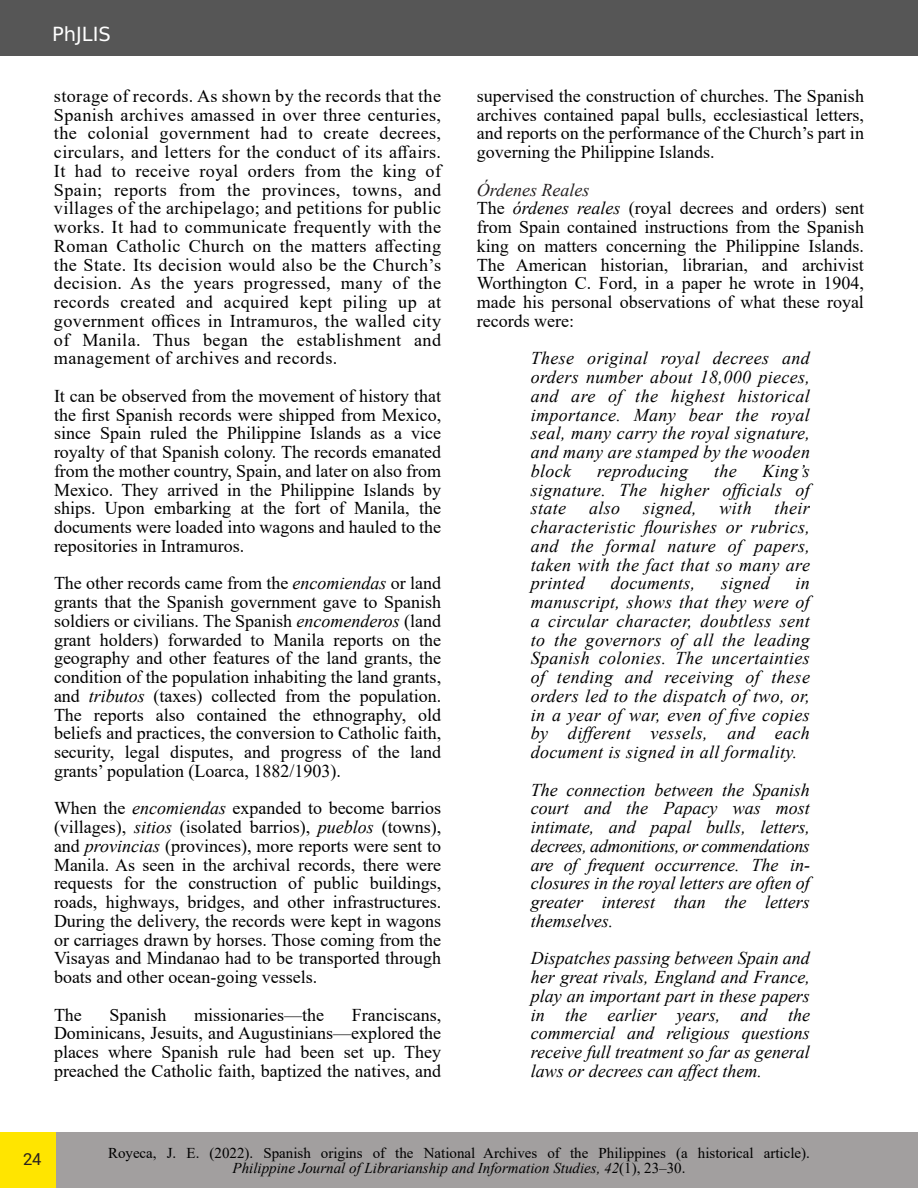
<style>
.page{position:relative;width:918px;height:1188px;background:#fff}
.page>*{position:absolute;margin:0;border:0;box-sizing:border-box;transform-origin:0 0}
.t1{font:19.5px "Verina Sans";color:#fff}
.t2{font:18px/18.8px "Times New Roman";color:#000;text-align:justify}
.t3{font:italic 18px/18.8px "Times New Roman";letter-spacing:.02em;color:#000;text-align:justify}
.t4{font:16.5px "Roboto";color:#27201f}
.t5{font:15px/15px "Times New Roman";color:#000;text-align:center}
.s1{font-style:italic}
.s2{font-style:italic;color:#231f20}
</style>
<div class="page">
<div style="left:56px;top:1132px;width:862px;height:56px;background:#a29f9f"></div>
<div style="left:0;top:0;width:918px;height:56px;background:#565656"></div>
<div style="left:0;top:1132px;width:56px;height:56px;background:#ffe500"></div>
<p class="t1" style="left:52px;top:26px;width:60px">PhJLIS</p>
<p class="t2" style="left:54px;top:88px;width:389px">storage of records. As shown by the records that the Spanish archives amassed in over three centuries, the colonial government had to create decrees, circulars, and letters for the conduct of its affairs.<br>It had to receive royal orders from the king of Spain; reports from the provinces, towns, and villages of the archipelago; and petitions for public works. It had to communicate frequently with the Roman Catholic Church on the matters affecting the State. Its decision would also be the Church’s decision. As the years progressed, many of the records created and acquired kept piling up at government offices in Intramuros, the walled city of Manila. Thus began the establishment and management of archives and records.</p>
<p class="t2" style="left:54px;top:388px;width:389px">It can be observed from the movement of history that the first Spanish records were shipped from Mexico, since Spain ruled the Philippine Islands as a vice royalty of that Spanish colony. The records emanated from the mother country, Spain, and later on also from Mexico. They arrived in the Philippine Islands by ships. Upon embarking at the fort of Manila, the documents were loaded into wagons and hauled to the repositories in Intramuros.</p>
<p class="t2" style="left:54px;top:576px;width:389px">The other records came from the <span class="s1">encomiendas</span> or land grants that the Spanish government gave to Spanish soldiers or civilians. The Spanish <span class="s1">encomenderos</span> (land grant holders) forwarded to Manila reports on the geography and other features of the land grants, the condition of the population inhabiting the land grants, and <span class="s1">tributos</span> (taxes) collected from the population.<br>The reports also contained the ethnography, old beliefs and practices, the conversion to Catholic faith, security, legal disputes, and progress of the land grants’ population (Loarca, 1882/1903).</p>
<p class="t2" style="left:54px;top:801px;width:389px">When the <span class="s1">encomiendas</span> expanded to become barrios (villages), <span class="s1">sitios</span> (isolated barrios), <span class="s1">pueblos</span> (towns), and <span class="s1">provincias</span> (provinces), more reports were sent to Manila. As seen in the archival records, there were requests for the construction of public buildings, roads, highways, bridges, and other infrastructures.<br>During the delivery, the records were kept in wagons or carriages drawn by horses. Those coming from the Visayas and Mindanao had to be transported through boats and other ocean-going vessels.</p>
<p class="t2" style="left:54px;top:1007px;width:29px">The</p>
<p class="t2" style="left:110px;top:1007px;width:59px">Spanish</p>
<p class="t2" style="left:194px;top:1007px;width:131px">missionaries—the</p>
<p class="t2" style="left:54px;top:1007px;width:389px;text-indent:298px">Franciscans, Dominicans, Jesuits, and Augustinians—explored the places where Spanish rule had been set up. They preached the Catholic faith, baptized the natives, and</p>
<p class="t2" style="left:477px;top:88px;width:389px">supervised the construction of churches. The Spanish archives contained papal bulls, ecclesiastical letters, and reports on the performance of the Church’s part in governing the Philippine Islands.</p>
<p class="t2" style="left:477px;top:182px;width:389px;text-align:left"><span class="s2">Órdenes Reales<br></span>The <span class="s1">órdenes reales</span> (royal decrees and orders) sent from Spain contained instructions from the Spanish king on matters concerning the Philippine Islands.<br>The American historian, librarian, and archivist Worthington C. Ford, in a paper he wrote in 1904, made his personal observations of what these royal records were:</p>
<p class="t3" style="left:531px;top:351px;width:281px">These original royal decrees and orders number about 18,000 pieces, and are of the highest historical importance. Many bear the royal seal, many carry the royal signature, and many are stamped by the wooden block</p>
<p class="t3" style="left:597px;top:463px;width:93px">reproducing</p>
<p class="t3" style="left:714px;top:463px;width:24px">the</p>
<p class="t3" style="left:531px;top:463px;width:281px;text-indent:232px">King’s signature. The higher officials of state</p>
<p class="t3" style="left:531px;top:501px;width:281px;text-indent:244px">their characteristic flourishes or rubrics, and the formal nature of papers, taken with the fact that so many are printed</p>
<p class="t3" style="left:589px;top:501px;width:33px">also</p>
<p class="t3" style="left:643px;top:501px;width:55px">signed,</p>
<p class="t3" style="left:720px;top:501px;width:34px">with</p>
<p class="t3" style="left:611px;top:576px;width:86px">documents,</p>
<p class="t3" style="left:721px;top:576px;width:50px">signed</p>
<p class="t3" style="left:531px;top:576px;width:281px;text-indent:265px">in manuscript, shows that they were of a circular character, doubtless sent to the governors of all the leading Spanish colonies. The uncertainties of tending and receiving of these orders led to the dispatch of two, or, in a year of war, even of five copies by different vessels, and each document is signed in all formality.</p>
<p class="t3" style="left:531px;top:782px;width:281px">The connection between the Spanish court and the Papacy was most intimate, and papal bulls, letters, decrees, admonitions, or commendations are of frequent occurrence. The in&shy;closures in the royal letters are often of greater interest than the letters themselves.</p>
<p class="t3" style="left:531px;top:951px;width:281px">Dispatches passing between Spain and her great rivals, England and France, play an important part in these papers in the earlier years, and the commercial and religious questions receive full treatment so far as general laws or decrees can affect them.</p>
<p class="t4" style="left:23px;top:1152px;width:20px">24</p>
<p class="t5" style="left:108px;top:1147px;width:703px">Royeca, J. E. (2022). Spanish origins of the National Archives of the Philippines (a historical article).<br><span class="s1">Philippine Journal of Librarianship and Information Studies, 42</span>(1), 23–30.</p>
</div>
